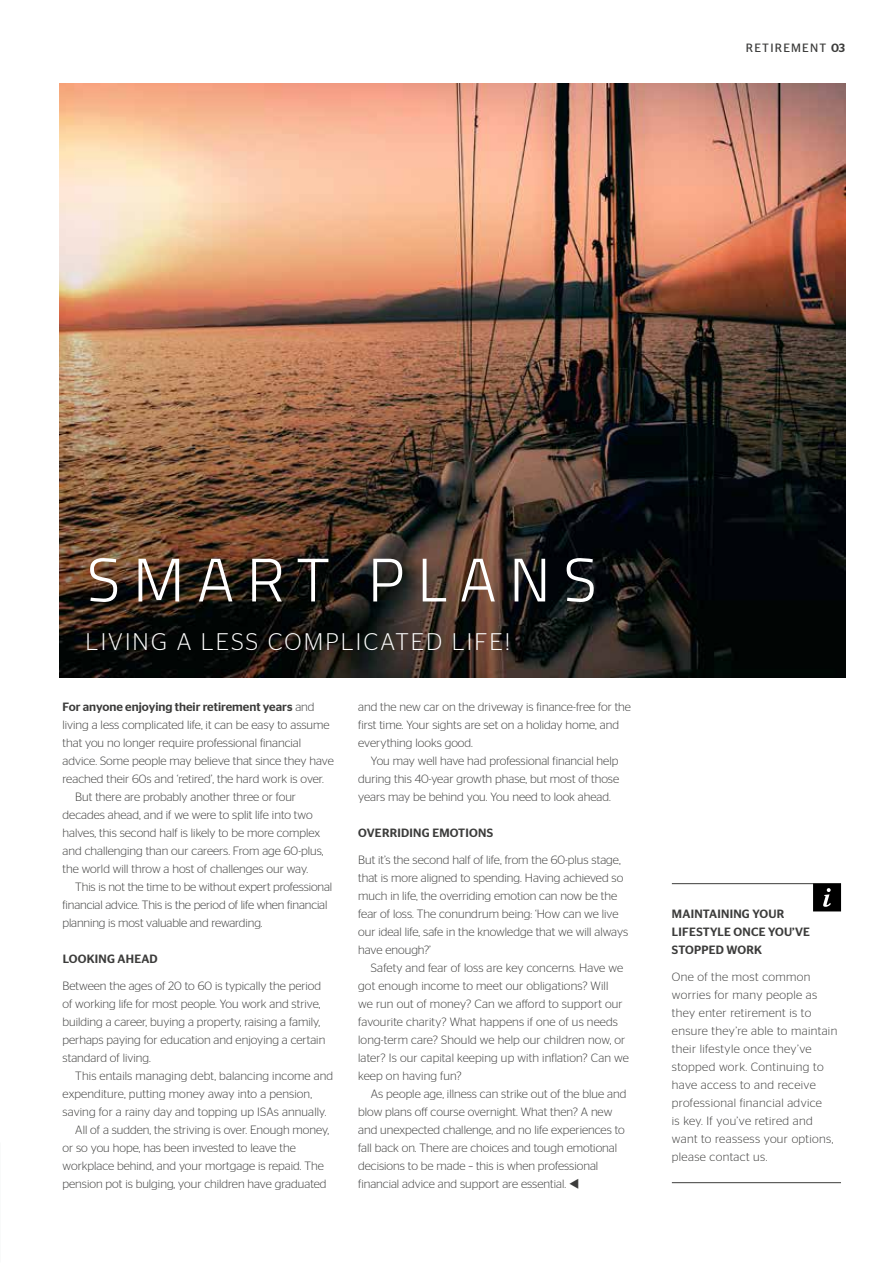
<style>
.page{position:relative;width:893px;height:1263px;background:#fff}
.page>*{position:absolute;margin:0;border:0;box-sizing:border-box;transform-origin:0 0}
.t1{font:300 61.5px "Titillium";letter-spacing:.21em;color:#fff}
.t2{font:300 24px "Stag Sans";letter-spacing:.09em;color:#fff}
.t3{font:300 12px/18px "Stag Sans";color:#3c3c3b}
.t4{font:300 12px/18px "Stag Sans";letter-spacing:.03em;color:#3c3c3b}
.t5{font:500 12px/18px "Stag Sans";letter-spacing:.02em;color:#3c3c3b}
.t6{font:500 12px "Stag Sans";color:#3c3c3b}
.t7{font:12px "Stag Sans";letter-spacing:.1em;color:#3c3c3b}
.s1{font-weight:500}
.s2{font-weight:300}
</style>
<div class="page">
<img style="left:60px;top:84px;width:785px;height:593px">
<hr style="left:672px;top:883px;width:169px;height:1px;background:#3c3c3b">
<hr style="left:672px;top:1182px;width:169px;height:1px;background:#3c3c3b">
<svg style="left:813px;top:883px;width:28px;height:28px"></svg>
<p class="t7" style="left:746px;top:41px;width:101px">RETIREMENT <span class="s1">03</span></p>
<h1 class="t1" style="left:87px;top:535px;width:511px">SMART PLANS</h1>
<h2 class="t2" style="left:86px;top:628px;width:426px">LIVING A LESS COMPLICATED LIFE!</h2>
<p class="t6" style="left:63px;top:700px;width:254px">For anyone enjoying their retirement years <span class="s2">and</span></p>
<p class="t3" style="left:63px;top:716px;width:269px">living a less complicated life, it can be easy to assume</p>
<p class="t3" style="left:63px;top:734px;width:240px">that you no longer require professional financial</p>
<p class="t3" style="left:63px;top:752px;width:273px">advice. Some people may believe that since they have</p>
<p class="t3" style="left:63px;top:770px;width:263px">reached their 60s and ‘retired’, the hard work is over.</p>
<p class="t3" style="left:75px;top:788px;width:222px">But there are probably another three or four</p>
<p class="t3" style="left:63px;top:806px;width:252px">decades ahead, and if we were to split life into two</p>
<p class="t3" style="left:63px;top:824px;width:259px">halves, this second half is likely to be more complex</p>
<p class="t3" style="left:63px;top:842px;width:262px">and challenging than our careers. From age 60-plus,</p>
<p class="t3" style="left:63px;top:860px;width:247px">the world will throw a host of challenges our way.</p>
<p class="t3" style="left:75px;top:878px;width:258px">This is not the time to be without expert professional</p>
<p class="t3" style="left:63px;top:896px;width:266px">financial advice. This is the period of life when financial</p>
<p class="t3" style="left:63px;top:914px;width:202px">planning is most valuable and rewarding.</p>
<p class="t5" style="left:63px;top:950px;width:97px">LOOKING AHEAD</p>
<p class="t3" style="left:63px;top:977px;width:264px">Between the ages of 20 to 60 is typically the period of working life for most people. You work and strive, building a career, buying a property, raising a family, perhaps paying for education and enjoying a certain standard of living.</p>
<p class="t3" style="left:75px;top:1067px;width:259px">This entails managing debt, balancing income and</p>
<p class="t3" style="left:63px;top:1085px;width:251px">expenditure, putting money away into a pension,</p>
<p class="t3" style="left:63px;top:1103px;width:265px">saving for a rainy day and topping up ISAs annually.</p>
<p class="t3" style="left:75px;top:1121px;width:255px">All of a sudden, the striving is over. Enough money,</p>
<p class="t3" style="left:63px;top:1139px;width:235px">or so you hope, has been invested to leave the</p>
<p class="t3" style="left:63px;top:1157px;width:263px">workplace behind, and your mortgage is repaid. The</p>
<p class="t3" style="left:63px;top:1175px;width:266px">pension pot is bulging, your children have graduated</p>
<p class="t3" style="left:358px;top:698px;width:274px">and the new car on the driveway is finance-free for the first time. Your sights are set on a holiday home, and everything looks good.</p>
<p class="t3" style="left:358px;top:752px;width:262px;text-align:justify;text-indent:13px">You may well have had professional financial help during this 40-year growth phase, but most of those years may be behind you. You need to look ahead.</p>
<p class="t5" style="left:358px;top:824px;width:136px">OVERRIDING EMOTIONS</p>
<p class="t3" style="left:358px;top:851px;width:271px">But it’s the second half of life, from the 60-plus stage, that is more aligned to spending. Having achieved so much in life, the overriding emotion can now be the fear of loss. The conundrum being: ‘How can we live our ideal life, safe in the knowledge that we will always have enough?’</p>
<p class="t3" style="left:358px;top:959px;width:272px;text-indent:13px">Safety and fear of loss are key concerns. Have we got enough income to meet our obligations? Will<br>we run out of money? Can we afford to support our favourite charity? What happens if one of us needs long-term care? Should we help our children now, or later? Is our capital keeping up with inflation? Can we keep on having fun?</p>
<p class="t3" style="left:358px;top:1085px;width:270px;text-indent:13px">As people age, illness can strike out of the blue and blow plans off course overnight. What then? A new and unexpected challenge, and no life experiences to fall back on. There are choices and tough emotional decisions to be made – this is when professional financial advice and support are essential. ▼</p>
<p class="t5" style="left:672px;top:905px;width:140px">MAINTAINING YOUR<br>LIFESTYLE ONCE YOU’VE<br>STOPPED WORK</p>
<p class="t4" style="left:672px;top:968px;width:167px">One of the most common worries for many people as they enter retirement is to ensure they’re able to maintain their lifestyle once they’ve stopped work. Continuing to have access to and receive professional financial advice<br>is key. If you’ve retired and want to reassess your options, please contact us.</p>
</div>
